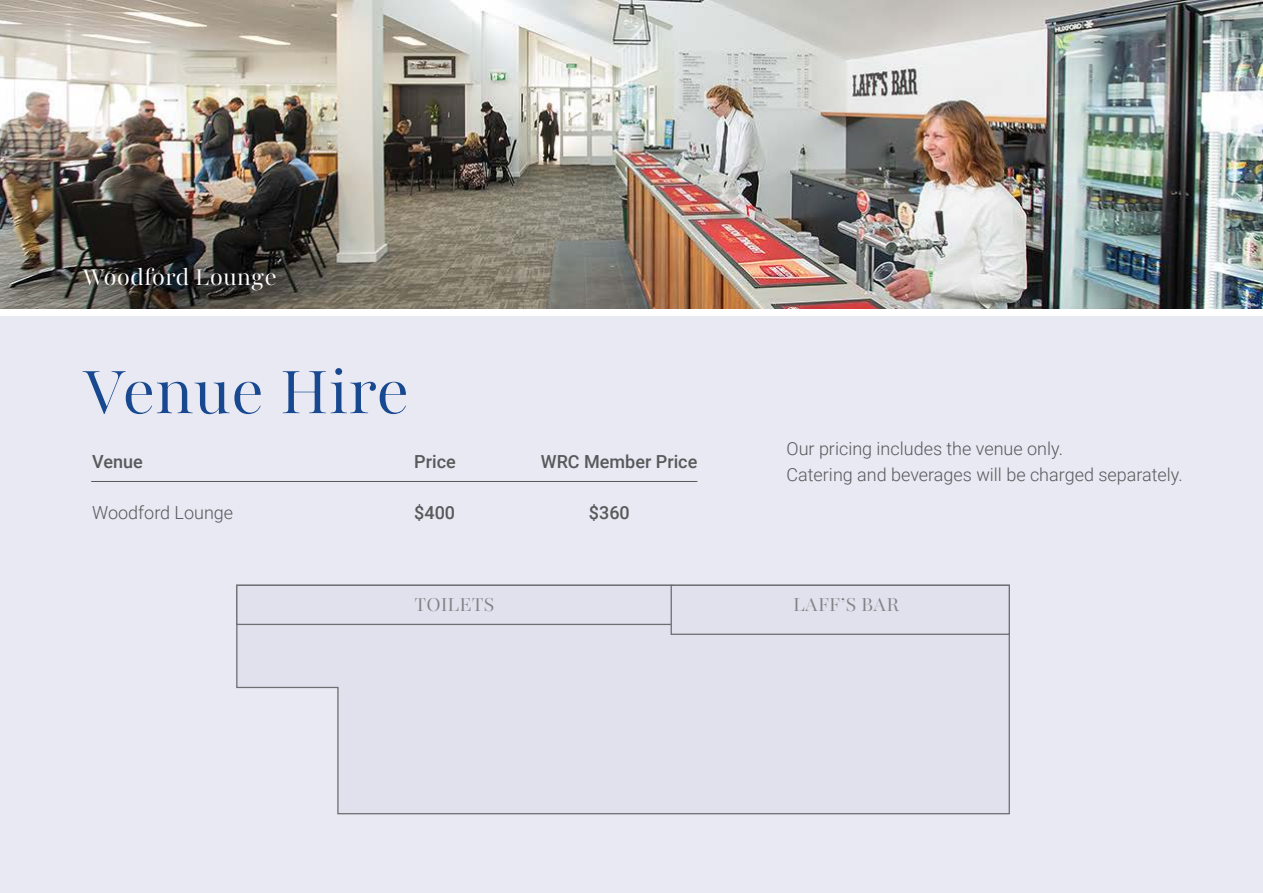
<style>
.page{position:relative;width:1263px;height:893px;background:#fff}
.page>*{position:absolute;margin:0;border:0;box-sizing:border-box;transform-origin:0 0}
.t1{font:300 73.8px "Playfair 144 pt";letter-spacing:-.005em;color:#174890}
.t2{font:300 27.3px "Playfair 144 pt";color:#fff}
.t3{font:300 22.5px "Playfair 144 pt";color:#808285}
.t4{font:300 18px/25.5px "Roboto";color:#58595b}
.t5{font:500 18px "Roboto";color:#58595b}
</style>
<div class="page">
<div style="left:0;top:317px;width:1263px;height:576px;background:#e8e9f2"></div>
<img style="left:0;top:0;width:1263px;height:308px">
<hr style="left:91px;top:481px;width:606px;height:1px;background:#58595b">
<svg style="left:236px;top:584px;width:774px;height:231px"></svg>
<div style="left:236px;top:585px;width:437px;height:40px;background:#e0e1ed;border:1px solid #6d6e71"></div>
<div style="left:671px;top:585px;width:339px;height:50px;background:#e0e1ed;border:1px solid #6d6e71"></div>
<h2 class="t2" style="left:82px;top:261px;width:196px">Woodford Lounge</h2>
<h1 class="t1" style="left:82px;top:349px;width:329px">Venue Hire</h1>
<p class="t5" style="left:92px;top:449px;width:52px">Venue</p>
<p class="t5" style="left:414px;top:449px;width:43px">Price</p>
<p class="t5" style="left:541px;top:449px;width:158px">WRC Member Price</p>
<p class="t4" style="left:92px;top:500px;width:142px">Woodford Lounge</p>
<p class="t5" style="left:414px;top:500px;width:42px">$400</p>
<p class="t5" style="left:589px;top:500px;width:42px">$360</p>
<p class="t4" style="left:786px;top:435px;width:398px">Our pricing includes the venue only.<br>Catering and beverages will be charged separately.</p>
<p class="t3" style="left:415px;top:591px;width:81px">TOILETS</p>
<p class="t3" style="left:793px;top:591px;width:108px">LAFF’S BAR</p>
</div>
